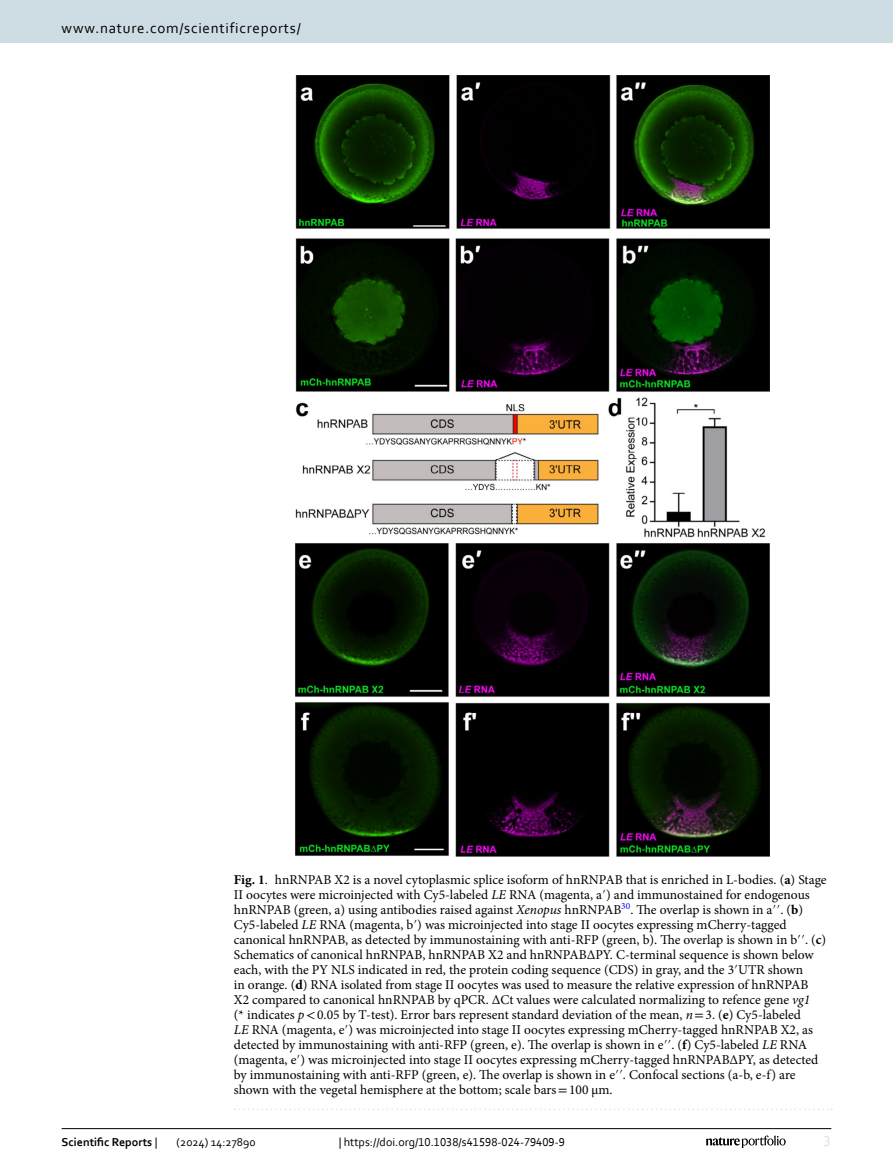
<style>
.page{position:relative;width:893px;height:1174px;background:#fff}
.page>*{position:absolute;margin:0;border:0;box-sizing:border-box;transform-origin:0 0}
.t1{font:15px "Corbel";letter-spacing:.05em;color:#000}
.t2{font:15px "Corbel";color:#d9e4eb}
.Figure_Caption{font:13.5px/15px "Minion Pro";color:#000}
.t3{font:12px "Corbel";color:#000}
.t4{font:700 12px "Corbel";color:#000}
.s1{font-weight:700}
.s2{font-style:italic}
.s3{font-family:"STIX"}
.s4{font-weight:400}
</style>
<div class="page">
<img style="left:296px;top:76px;width:474px;height:780px">
<svg style="left:235px;top:1108px;width:597px;height:2px"></svg>
<hr style="left:62px;top:1128px;width:769px;height:1px;background:#000">
<svg style="left:706px;top:1135px;width:80px;height:12px"></svg>
<div style="left:0;top:0;width:893px;height:43px;background:#cedde4"></div>
<p class="t1" style="left:62px;top:18px;width:241px">www.nature.com/scientificreports/</p>
<p class="Figure_Caption" style="left:234px;top:872px;width:594px"><span class="s1">Fig. 1</span>. hnRNPAB X2 is a novel cytoplasmic splice isoform of hnRNPAB that is enriched in L-bodies. (<span class="s1">a</span>) Stage II oocytes were microinjected with Cy5-labeled <span class="s2">LE</span> RNA (magenta, a<span class="s3">′</span>) and immunostained for endogenous hnRNPAB (green, a) using antibodies raised against <span class="s2">Xenopus</span> hnRNPAB<sup>30</sup>. The overlap is shown in a<span class="s3">′′</span>. (<span class="s1">b</span>)<br>Cy5-labeled <span class="s2">LE</span> RNA (magenta, b<span class="s3">′</span>) was microinjected into stage II oocytes expressing mCherry-tagged canonical hnRNPAB, as detected by immunostaining with anti-RFP (green, b). The overlap is shown in b<span class="s3">′′</span>. (<span class="s1">c</span>)<br>Schematics of canonical hnRNPAB, hnRNPAB X2 and hnRNPABΔPY. C-terminal sequence is shown below each, with the PY NLS indicated in red, the protein coding sequence (CDS) in gray, and the 3<span class="s3">′</span>UTR shown<br>in orange. (<span class="s1">d</span>) RNA isolated from stage II oocytes was used to measure the relative expression of hnRNPAB X2 compared to canonical hnRNPAB by qPCR. ΔCt values were calculated normalizing to refence gene <span class="s2">vg1<br></span>(* indicates <span class="s2">p</span><span class="s3">&lt;</span>0.05 by T-test). Error bars represent standard deviation of the mean, <span class="s2">n</span><span class="s3">=</span>3. (<span class="s1">e</span>) Cy5-labeled<br><span class="s2">LE</span> RNA (magenta, e<span class="s3">′</span>) was microinjected into stage II oocytes expressing mCherry-tagged hnRNPAB X2, as detected by immunostaining with anti-RFP (green, e). The overlap is shown in e<span class="s3">′′</span>. (<span class="s1">f</span>) Cy5-labeled <span class="s2">LE</span> RNA (magenta, e<span class="s3">′</span>) was microinjected into stage II oocytes expressing mCherry-tagged hnRNPABΔPY, as detected by immunostaining with anti-RFP (green, e). The overlap is shown in e<span class="s3">′′</span>. Confocal sections (a-b, e-f) are shown with the vegetal hemisphere at the bottom; scale bars<span class="s3">=</span>100 μm.</p>
<p class="t4" style="left:62px;top:1134px;width:97px">Scientific Reports <span class="s4">|</span></p>
<p class="t3" style="left:177px;top:1134px;width:80px">(2024) 14:27890</p>
<p class="t3" style="left:339px;top:1134px;width:228px">| https://doi.org/10.1038/s41598-024-79409-9</p>
<p class="t2" style="left:824px;top:1132px;width:9px">3</p>
</div>
